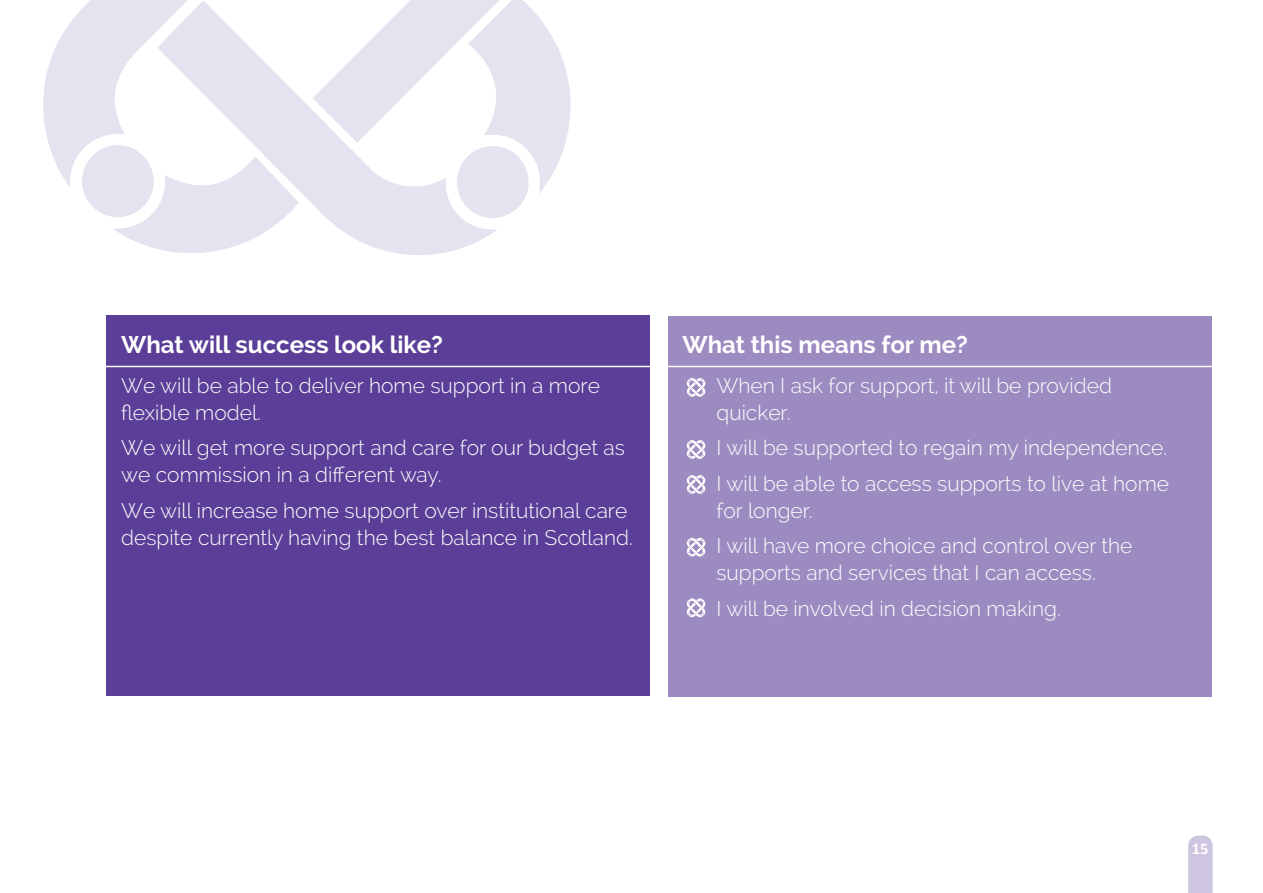
<style>
.page{position:relative;width:1263px;height:893px;background:#fff}
.page>*{position:absolute;margin:0;border:0;box-sizing:border-box;transform-origin:0 0}
.t1{font:700 24px "Raleway";color:#fff}
.t2{font:300 21px/27px "Raleway";color:#fff}
.t3{font:700 16.5px "Calibri";color:#fff}
</style>
<div class="page">
<svg style="left:1188px;top:835px;width:25px;height:58px"></svg>
<div style="left:106px;top:315px;width:544px;height:381px;background:#5b3e98"></div>
<svg style="left:43px;top:0;width:114px;height:187px;fill:#e6e2ef"></svg>
<svg style="left:497px;top:0;width:74px;height:193px"></svg>
<svg style="left:113px;top:157px;width:44px;height:92px"></svg>
<div style="left:457px;top:146px;width:72px;height:72px;background:#e6e2ef;border-radius:50%"></div>
<div style="left:82px;top:145px;width:72px;height:72px;background:#e6e2ef;border-radius:50%"></div>
<svg style="left:157px;top:0;width:340px;height:255px;fill:#e6e2ef"></svg>
<div style="left:668px;top:316px;width:544px;height:381px;background:#9c8bc1"></div>
<hr style="left:91px;top:366px;width:1136px;height:1px;background:#fff">
<svg style="left:687px;top:378px;width:19px;height:19px"></svg>
<svg style="left:687px;top:440px;width:19px;height:19px"></svg>
<svg style="left:687px;top:475px;width:19px;height:19px"></svg>
<svg style="left:687px;top:537px;width:19px;height:20px"></svg>
<svg style="left:687px;top:598px;width:19px;height:19px"></svg>
<p class="t1" style="left:121px;top:331px;width:323px">What will success look like?</p>
<p class="t2" style="left:121px;top:372px;width:480px">We will be able to deliver home support in a more flexible model.</p>
<p class="t2" style="left:121px;top:434px;width:505px">We will get more support and care for our budget as we commission in a different way.</p>
<p class="t2" style="left:121px;top:497px;width:513px">We will increase home support over institutional care despite currently having the best balance in Scotland.</p>
<p class="t1" style="left:682px;top:331px;width:287px">What this means for me?</p>
<p class="t2" style="left:716px;top:372px;width:397px">When I ask for support, it will be provided quicker.</p>
<p class="t2" style="left:716px;top:430px;width:454px;line-height:35.5px">I will be supported to regain my independence.<br>I will be able to access supports to live at home</p>
<p class="t2" style="left:716px;top:493px;width:417px;line-height:35.5px">for longer.<br>I will have more choice and control over the</p>
<p class="t2" style="left:716px;top:555px;width:381px;line-height:35.5px">supports and services that I can access.<br>I will be involved in decision making.</p>
<p class="t3" style="left:1192px;top:838px;width:18px">15</p>
</div>
